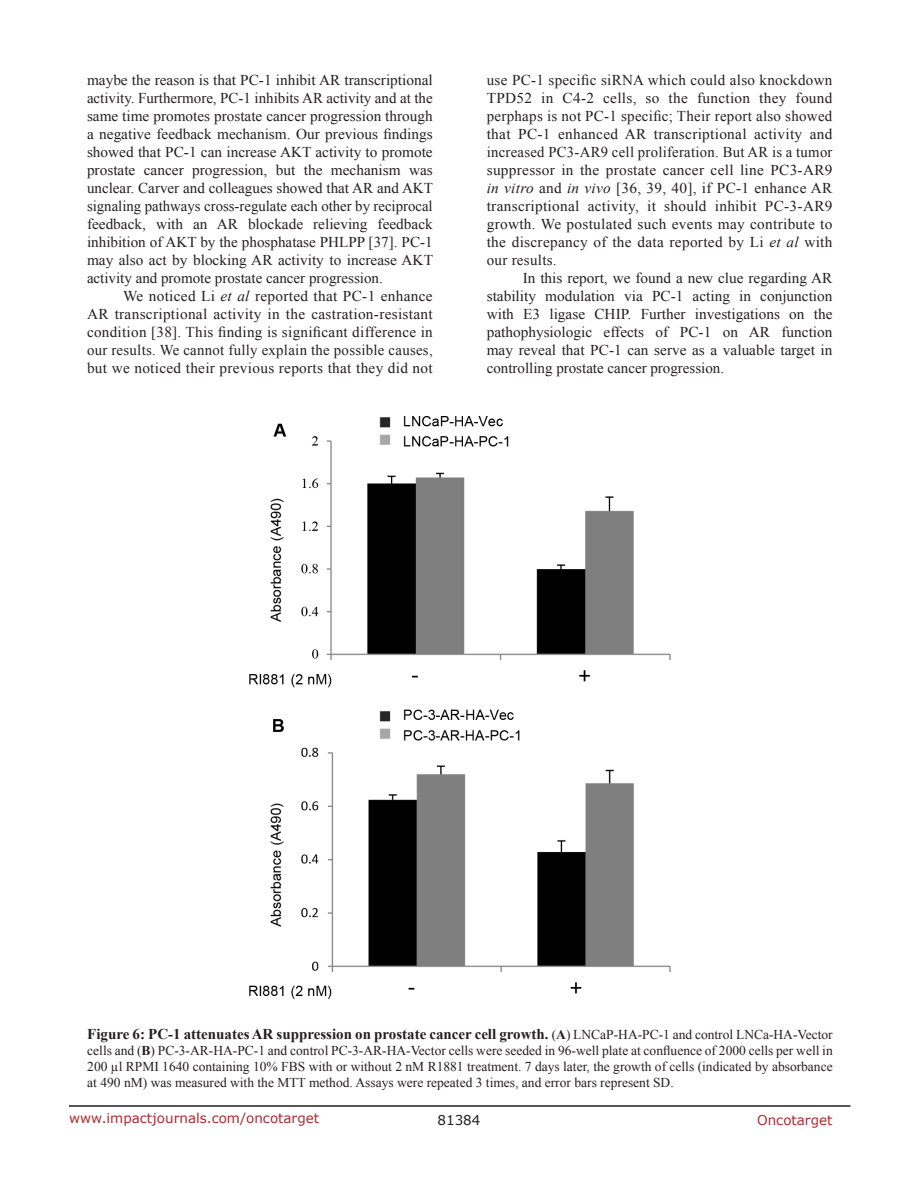
<style>
.page{position:relative;width:918px;height:1188px;background:#fff}
.page>*{position:absolute;margin:0;border:0;box-sizing:border-box;transform-origin:0 0}
.BodyText{font:15px/18px "Times New Roman";letter-spacing:.01em;color:#231f20;text-align:justify}
.FigureText{font:700 15px "Times New Roman";color:#231f20}
.FigureText-2{font:13.5px/16.2px "Times New Roman";color:#231f20;text-align:justify}
.t1{font:13.5px "Verdana";color:#ac2b31}
.t2{font:13.5px "Verdana";color:#231f20}
.s1{font-style:italic}
.s2{font-weight:400;font-size:13.5px}
.s3{font-size:13.5px}
.s4{font-weight:700}
</style>
<div class="page">
<hr style="left:69px;top:1105px;width:781px;height:2px;background:#231f20">
<img style="left:249px;top:416px;width:422px;height:583px">
<p class="BodyText" style="left:87px;top:71px;width:348px">maybe the reason is that PC-1 inhibit AR transcriptional activity. Furthermore, PC-1 inhibits AR activity and at the same time promotes prostate cancer progression through a negative feedback mechanism. Our previous findings showed that PC-1 can increase AKT activity to promote prostate cancer progression, but the mechanism was unclear. Carver and colleagues showed that AR and AKT signaling pathways cross-regulate each other by reciprocal feedback, with an AR blockade relieving feedback inhibition of AKT by the phosphatase PHLPP [37]. PC-1 may also act by blocking AR activity to increase AKT activity and promote prostate cancer progression.</p>
<p class="BodyText" style="left:87px;top:287px;width:347px;text-indent:36px">We noticed Li <span class="s1">et al</span> reported that PC-1 enhance AR transcriptional activity in the castration-resistant condition [38]. This finding is significant difference in our results. We cannot fully explain the possible causes, but we noticed their previous reports that they did not</p>
<p class="BodyText" style="left:487px;top:71px;width:347px">use PC-1 specific siRNA which could also knockdown TPD52 in C4-2 cells, so the function they found perphaps is not PC-1 specific; Their report also showed that PC-1 enhanced AR transcriptional activity and increased PC3-AR9 cell proliferation. But AR is a tumor suppressor in the prostate cancer cell line PC3-AR9 <span class="s1">in vitro</span> and <span class="s1">in vivo</span> [36, 39, 40], if PC-1 enhance AR transcriptional activity, it should inhibit PC-3-AR9 growth. We postulated such events may contribute to the discrepancy of the data reported by Li <span class="s1">et al</span> with our results.</p>
<p class="BodyText" style="left:487px;top:269px;width:347px;text-indent:36px">In this report, we found a new clue regarding AR stability modulation via PC-1 acting in conjunction with E3 ligase CHIP. Further investigations on the pathophysiologic effects of PC-1 on AR function may reveal that PC-1 can serve as a valuable target in controlling prostate cancer progression.</p>
<p class="FigureText" style="left:87px;top:1023px;width:747px">Figure 6: PC-1 attenuates AR suppression on prostate cancer cell growth. <span class="s2">(</span><span class="s3">A</span><span class="s2">) LNCaP-HA-PC-1 and control LNCa-HA-Vector</span></p>
<p class="FigureText-2" style="left:87px;top:1042px;width:747px">cells and (<span class="s4">B</span>) PC-3-AR-HA-PC-1 and control PC-3-AR-HA-Vector cells were seeded in 96-well plate at confluence of 2000 cells per well in 200 µl RPMI 1640 containing 10% FBS with or without 2 nM R1881 treatment. 7 days later, the growth of cells (indicated by absorbance at 490 nM) was measured with the MTT method. Assays were repeated 3 times, and error bars represent SD.</p>
<p class="t1" style="left:69px;top:1109px;width:252px">www.impactjournals.com/oncotarget</p>
<p class="t2" style="left:438px;top:1111px;width:44px">81384</p>
<p class="t1" style="left:757px;top:1111px;width:77px">Oncotarget</p>
</div>
